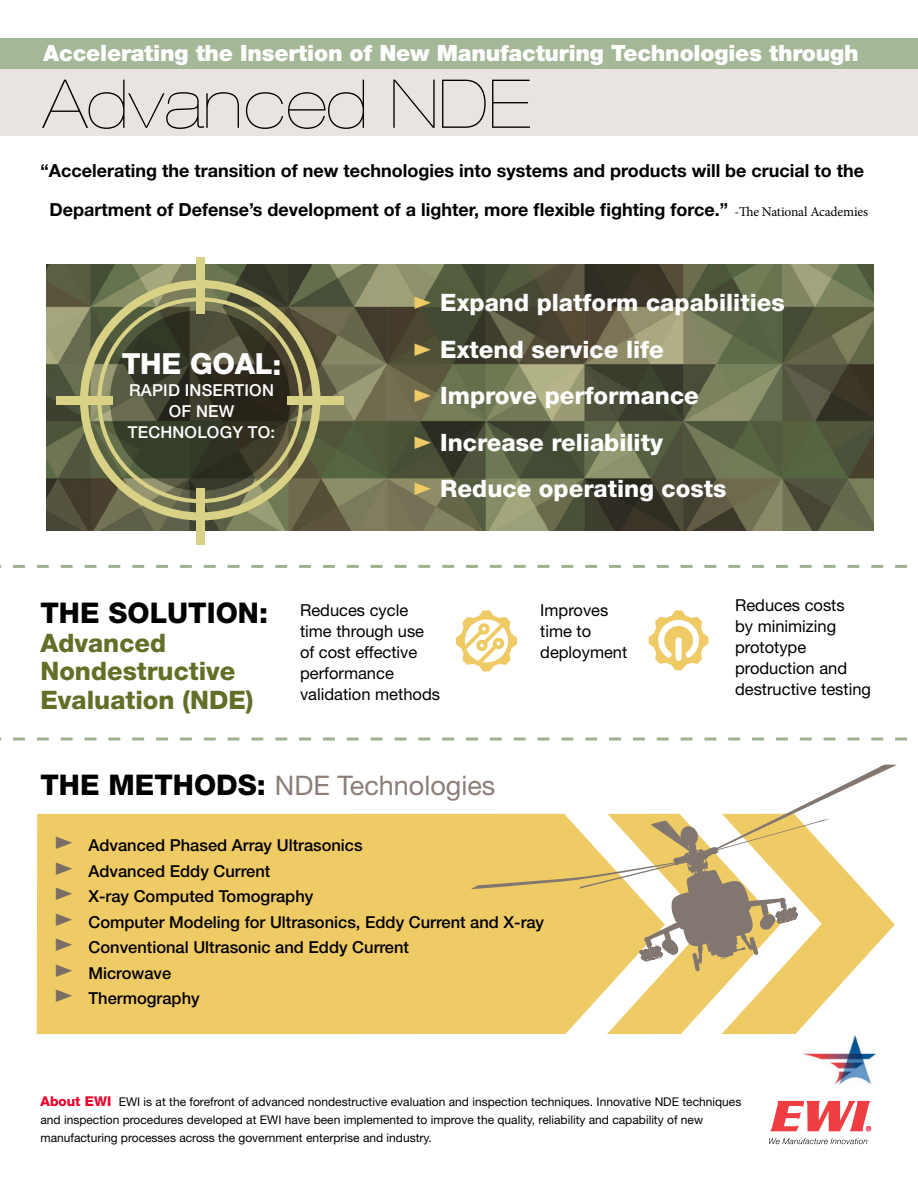
<style>
.page{position:relative;width:918px;height:1188px;background:#fff}
.page>*{position:absolute;margin:0;border:0;box-sizing:border-box;transform-origin:0 0}
.t1{font:900 expanded 67.5px "Helvetica Neue";color:#000}
.t2{font:800 29.1px "Helvetica Neue";letter-spacing:-.01em;color:#fff}
.t3{font:800 28.5px "Helvetica Neue";color:#000}
.t4{font:27px "Helvetica Neue";color:#8c7e78}
.t5{font:800 25.5px/28.5px "Helvetica Neue";color:#656e27}
.t6{font:800 24px "Helvetica Neue";color:#fff}
.t7{font:900 22.5px "Helvetica Neue";letter-spacing:-.01em;color:#fff}
.t8{font:700 18px/39px "Helvetica Neue";color:#000}
.t9{font:500 16.5px "Helvetica Neue";color:#000}
.t10{font:16.5px/21px "Helvetica Neue";color:#000}
.t11{font:500 16.5px/21px "Helvetica Neue";letter-spacing:.01em;color:#fff;text-align:center}
.t12{font:13.5px "Minion Pro";letter-spacing:-.01em;color:#000}
.t13{font:12px/18px "Helvetica Neue";color:#000}
.s1{font-size:28.5px}
.s2{color:#efcb65}
.s3{font-weight:800;font-size:28.5px;color:#000}
.s4{font-weight:800;font-size:13.5px;color:#eb0029}
</style>
<div class="page">
<img style="left:803px;top:1035px;width:74px;height:50px">
<img style="left:46px;top:265px;width:827px;height:265px">
<div style="left:37px;top:814px;width:570px;height:220px;background:#efcb65"></div>
<div style="left:0;top:64px;width:918px;height:71px;background:#e9e4e1"></div>
<div style="left:0;top:38px;width:918px;height:31px;background:#a4b796"></div>
<svg style="left:770px;top:1101px;width:101px;height:30px"></svg>
<svg style="left:769px;top:1138px;width:98px;height:6px"></svg>
<svg style="left:456px;top:610px;width:61px;height:61px"></svg>
<svg style="left:0;top:738px;width:907px;height:3px"></svg>
<svg style="left:471px;top:765px;width:426px;height:124px"></svg>
<svg style="left:607px;top:814px;width:288px;height:220px"></svg>
<svg style="left:80px;top:280px;width:241px;height:241px;background:#5f5f42"></svg>
<div style="left:196px;top:257px;width:9px;height:56px;background:#d9d185"></div>
<div style="left:196px;top:488px;width:9px;height:56px;background:#d9d185"></div>
<div style="left:57px;top:396px;width:56px;height:9px;background:#d9d185"></div>
<div style="left:288px;top:396px;width:56px;height:9px;background:#d9d185"></div>
<svg style="left:0;top:565px;width:907px;height:3px"></svg>
<svg style="left:649px;top:610px;width:60px;height:60px"></svg>
<svg style="left:74px;top:848px;width:22px;height:1px"></svg>
<svg style="left:74px;top:874px;width:22px;height:1px"></svg>
<svg style="left:74px;top:899px;width:22px;height:1px"></svg>
<svg style="left:74px;top:925px;width:22px;height:1px"></svg>
<svg style="left:74px;top:950px;width:22px;height:1px"></svg>
<svg style="left:74px;top:976px;width:22px;height:1px"></svg>
<svg style="left:74px;top:1001px;width:22px;height:1px"></svg>
<h3 class="t7" style="left:43px;top:40px;width:817px">Accelerating the Insertion of New Manufacturing Technologies through</h3>
<h1 class="t1" style="left:43px;top:65px;width:489px">Advanced NDE</h1>
<h3 class="t8" style="left:50px;top:151px;width:816px;text-indent:-9px">“Accelerating the transition of new technologies into systems and products will be crucial to the<br>Department of Defense’s development of a lighter, more flexible fighting force.”</h3>
<p class="t12" style="left:734px;top:203px;width:135px">-The National Academies</p>
<h2 class="t2" style="left:122px;top:346px;width:161px">THE GOAL<span class="s1">:</span></h2>
<h3 class="t11" style="left:128px;top:380px;width:149px">RAPID INSERTION<br>OF NEW<br>TECHNOLOGY TO:</h3>
<h3 class="t6" style="left:413px;top:288px;width:373px"><span class="s2">◆</span> Expand platform capabilities</h3>
<h3 class="t6" style="left:413px;top:335px;width:252px"><span class="s2">◆</span> Extend service life</h3>
<h3 class="t6" style="left:413px;top:381px;width:288px"><span class="s2">◆</span> Improve performance</h3>
<h3 class="t6" style="left:413px;top:428px;width:252px"><span class="s2">◆</span> Increase reliability</h3>
<h3 class="t6" style="left:413px;top:474px;width:315px"><span class="s2">◆</span> Reduce operating costs</h3>
<h3 class="t3" style="left:40px;top:596px;width:229px">THE SOLUTION:</h3>
<h3 class="t5" style="left:40px;top:628px;width:214px">Advanced<br>Nondestructive<br>Evaluation (NDE)</h3>
<h3 class="t10" style="left:300px;top:599px;width:141px">Reduces cycle time through use of cost effective performance validation methods</h3>
<h3 class="t10" style="left:540px;top:599px;width:89px">Improves time to deployment</h3>
<h3 class="t10" style="left:735px;top:595px;width:137px">Reduces costs<br>by minimizing prototype production and destructive testing</h3>
<h3 class="t4" style="left:40px;top:769px;width:456px"><span class="s3">THE METHODS:</span> NDE Technologies</h3>
<h3 class="t9" style="left:54px;top:835px;width:310px"><sup>◆</sup> Advanced Phased Array Ultrasonics</h3>
<h3 class="t9" style="left:54px;top:861px;width:218px"><sup>◆</sup> Advanced Eddy Current</h3>
<h3 class="t9" style="left:54px;top:886px;width:261px"><sup>◆</sup> X-ray Computed Tomography</h3>
<h3 class="t9" style="left:54px;top:912px;width:492px"><sup>◆</sup> Computer Modeling for Ultrasonics, Eddy Current and X-ray</h3>
<h3 class="t9" style="left:54px;top:937px;width:357px"><sup>◆</sup> Conventional Ultrasonic and Eddy Current</h3>
<h3 class="t9" style="left:54px;top:963px;width:119px"><sup>◆</sup> Microwave</h3>
<h3 class="t9" style="left:54px;top:988px;width:147px"><sup>◆</sup> Thermography</h3>
<p class="t13" style="left:40px;top:1093px;width:702px"><span class="s4">About EWI</span> EWI is at the forefront of advanced nondestructive evaluation and inspection techniques. Innovative NDE techniques and inspection procedures developed at EWI have been implemented to improve the quality, reliability and capability of new manufacturing processes across the government enterprise and industry.</p>
</div>
